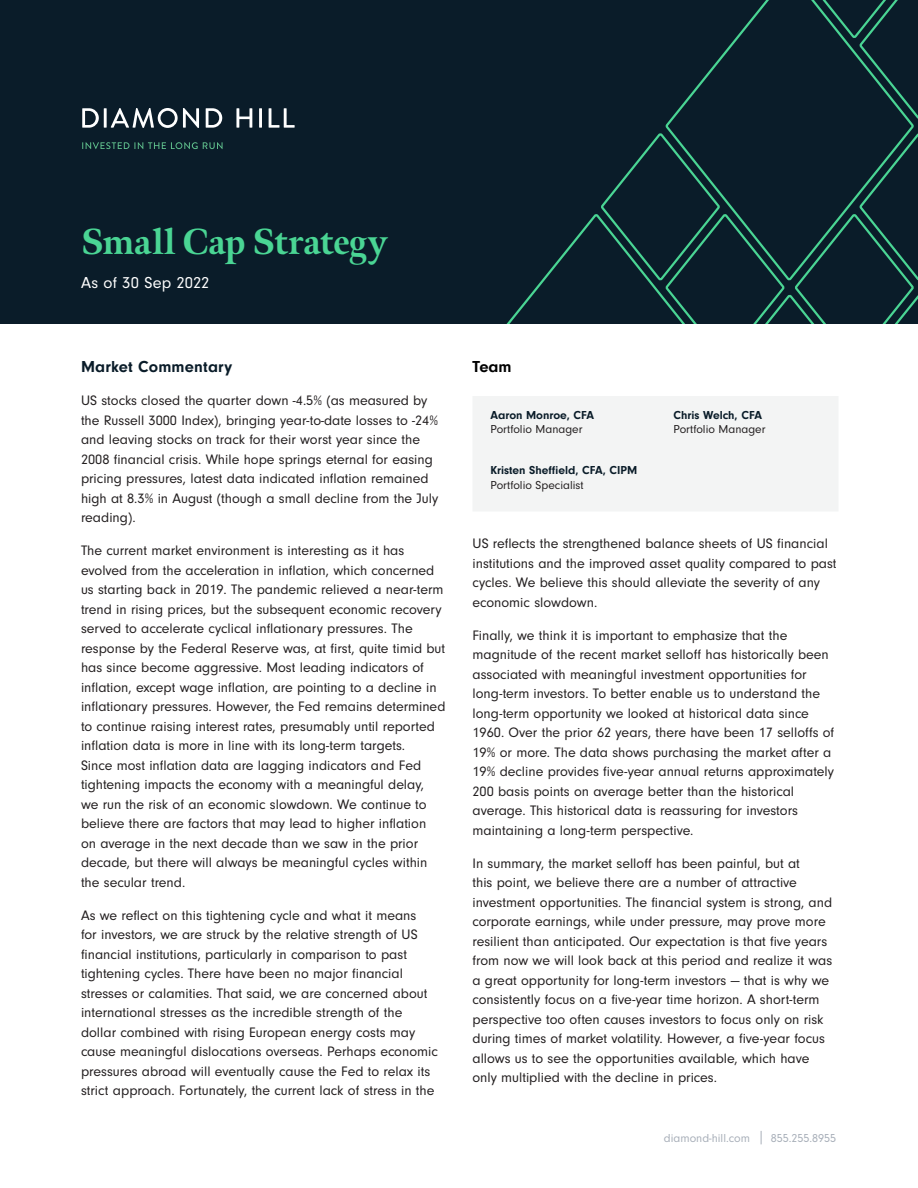
<style>
.page{position:relative;width:918px;height:1188px;background:#fff}
.page>*{position:absolute;margin:0;border:0;box-sizing:border-box;transform-origin:0 0}
.Page_title{font:800 36px "Meno Display";letter-spacing:-.005em;color:#4ad594}
.Subhead_Bold{font:700 16.5px "Neuzeit Gro";letter-spacing:.01em;color:#0a1c29}
.Subhead{font:16.5px "Neuzeit Gro";letter-spacing:.01em;color:#fff}
.Table_Chart_-_Title{font:700 16.5px "Neuzeit Gro";color:#000}
.Body_copy{font:14.25px/19.5px "Neuzeit Gro";color:#231f20}
.t1{font:700 12px/14.4px "Neuzeit Gro";color:#0a1c29}
.t2{font:12px/14.4px "Neuzeit Gro";color:#231f20}
.t3{font:12px "Neuzeit Gro";color:#a8afb9}
.s1{font-weight:400;color:#231f20}
.s2{font-weight:700;color:#0a1c29}
</style>
<div class="page">
<svg style="left:761px;top:1131px;width:1px;height:13px"></svg>
<div style="left:0;top:0;width:918px;height:324px;background:#0a1c29"></div>
<svg style="left:506px;top:0;width:412px;height:324px"></svg>
<svg style="left:82px;top:108px;width:17px;height:20px"></svg>
<hr style="left:104px;top:108px;width:3px;height:20px;background:#fff">
<svg style="left:111px;top:108px;width:88px;height:20px"></svg>
<svg style="left:206px;top:108px;width:16px;height:20px"></svg>
<svg style="left:236px;top:108px;width:16px;height:20px"></svg>
<hr style="left:259px;top:108px;width:3px;height:20px;background:#fff">
<svg style="left:269px;top:108px;width:26px;height:20px"></svg>
<svg style="left:82px;top:142px;width:141px;height:7px"></svg>
<div style="left:473px;top:396px;width:365px;height:115px;background:#f3f4f4"></div>
<p class="Page_title" style="left:81px;top:219px;width:308px">Small Cap Strategy</p>
<p class="Subhead" style="left:81px;top:274px;width:130px">As of 30 Sep 2022</p>
<p class="Subhead_Bold" style="left:81px;top:357px;width:153px">Market Commentary</p>
<p class="Body_copy" style="left:81px;top:391px;width:359px">US stocks closed the quarter down -4.5% (as measured by the Russell 3000 Index), bringing year-to-date losses to -24% and leaving stocks on track for their worst year since the 2008 financial crisis. While hope springs eternal for easing pricing pressures, latest data indicated inflation remained high at 8.3% in August (though a small decline from the July reading).</p>
<p class="Body_copy" style="left:81px;top:541px;width:366px">The current market environment is interesting as it has evolved from the acceleration in inflation, which concerned us starting back in 2019. The pandemic relieved a near-term trend in rising prices, but the subsequent economic recovery served to accelerate cyclical inflationary pressures. The response by the Federal Reserve was, at first, quite timid but has since become aggressive. Most leading indicators of inflation, except wage inflation, are pointing to a decline in inflationary pressures. However, the Fed remains determined to continue raising interest rates, presumably until reported inflation data is more in line with its long-term targets.<br>Since most inflation data are lagging indicators and Fed tightening impacts the economy with a meaningful delay,<br>we run the risk of an economic slowdown. We continue to believe there are factors that may lead to higher inflation<br>on average in the next decade than we saw in the prior decade, but there will always be meaningful cycles within the secular trend.</p>
<p class="Body_copy" style="left:81px;top:905px;width:358px">As we reflect on this tightening cycle and what it means<br>for investors, we are struck by the relative strength of US financial institutions, particularly in comparison to past tightening cycles. There have been no major financial stresses or calamities. That said, we are concerned about international stresses as the incredible strength of the dollar combined with rising European energy costs may cause meaningful dislocations overseas. Perhaps economic pressures abroad will eventually cause the Fed to relax its strict approach. Fortunately, the current lack of stress in the</p>
<p class="Table_Chart_-_Title" style="left:472px;top:357px;width:41px">Team</p>
<p class="t1" style="left:490px;top:408px;width:105px">Aaron Monroe, CFA</p>
<p class="t2" style="left:490px;top:422px;width:94px">Portfolio Manager</p>
<p class="t1" style="left:490px;top:463px;width:148px">Kristen Sheffield, CFA, CIPM<br><span class="s1">Portfolio Specialist</span></p>
<p class="t2" style="left:674px;top:408px;width:94px"><span class="s2">Chris Welch, CFA<br></span>Portfolio Manager</p>
<p class="Body_copy" style="left:472px;top:534px;width:366px">US reflects the strengthened balance sheets of US financial institutions and the improved asset quality compared to past cycles. We believe this should alleviate the severity of any economic slowdown.</p>
<p class="Body_copy" style="left:472px;top:625px;width:363px">Finally, we think it is important to emphasize that the magnitude of the recent market selloff has historically been associated with meaningful investment opportunities for long-term investors. To better enable us to understand the long-term opportunity we looked at historical data since 1960. Over the prior 62 years, there have been 17 selloffs of 19% or more. The data shows purchasing the market after a 19% decline provides five-year annual returns approximately 200 basis points on average better than the historical average. This historical data is reassuring for investors maintaining a long-term perspective.</p>
<p class="Body_copy" style="left:472px;top:853px;width:361px">In summary, the market selloff has been painful, but at<br>this point, we believe there are a number of attractive investment opportunities. The financial system is strong, and corporate earnings, while under pressure, may prove more resilient than anticipated. Our expectation is that five years from now we will look back at this period and realize it was a great opportunity for long-term investors — that is why we consistently focus on a five-year time horizon. A short-term perspective too often causes investors to focus only on risk during times of market volatility. However, a five-year focus allows us to see the opportunities available, which have only multiplied with the decline in prices.</p>
<p class="t3" style="left:664px;top:1131px;width:88px">diamond-hill.com</p>
<p class="t3" style="left:771px;top:1131px;width:67px">855.255.8955</p>
</div>
